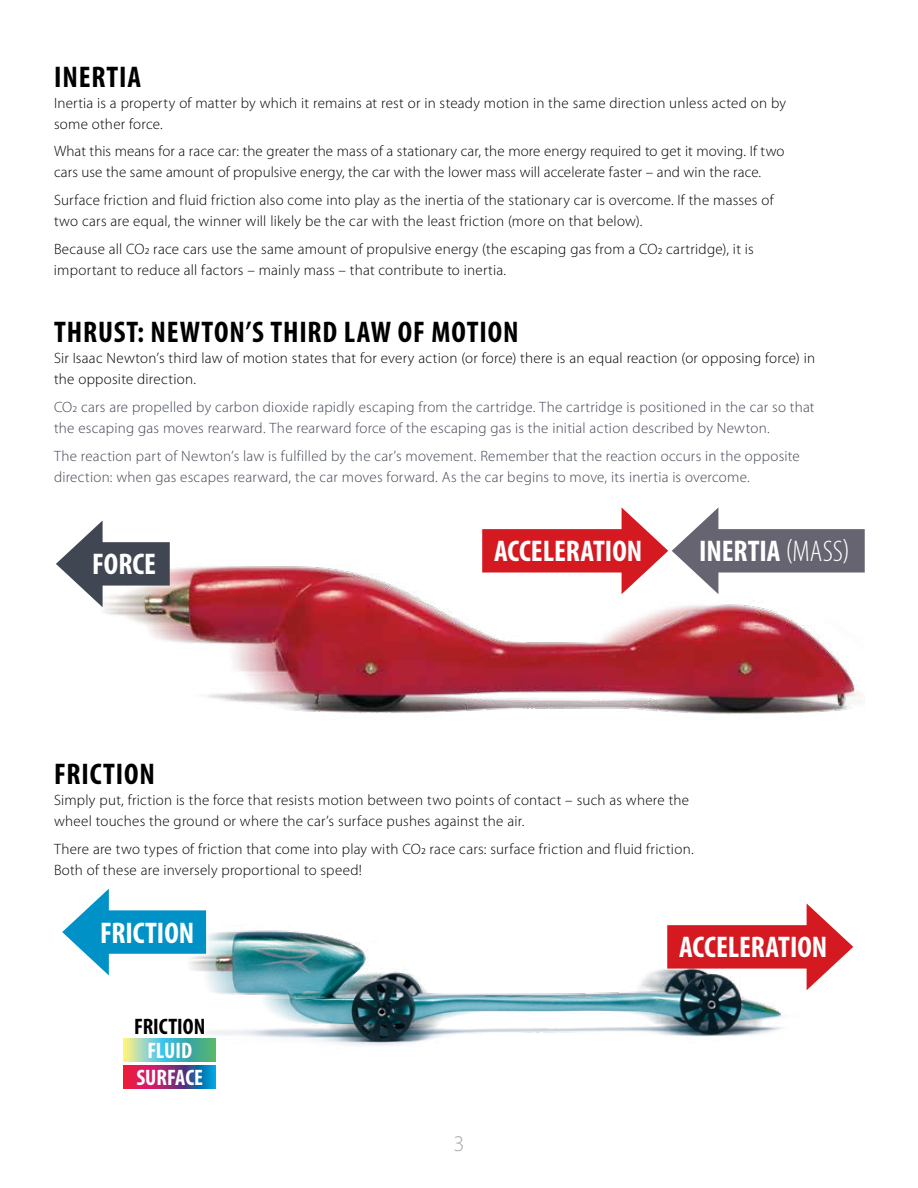
<style>
.page{position:relative;width:918px;height:1188px;background:#fff}
.page>*{position:absolute;margin:0;border:0;box-sizing:border-box;transform-origin:0 0}
.t1{font:700 condensed 30px "Myriad Pro";color:#fff}
.t2{font:700 condensed 30px "Myriad Pro";letter-spacing:.03em;color:#000}
.t3{font:700 condensed 22.5px/27px "Myriad Pro";letter-spacing:-.005em;color:#fff;text-align:center}
.t4{font:700 condensed 22.5px "Myriad Pro";color:#000}
.t5{font:300 22.5px "Myriad Pro";color:#a7a9ac}
.t6{font:300 15px/21px "Myriad Pro";letter-spacing:.015em;color:#000}
.t7{font:300 15px/21px "Myriad Pro";letter-spacing:.015em;color:#414653}
.s1{font-weight:300}
</style>
<div class="page">
<div style="left:703px;top:529px;width:162px;height:44px;background:#656470"></div>
<div style="left:482px;top:529px;width:155px;height:44px;background:#d51920"></div>
<svg style="left:622px;top:508px;width:96px;height:31px"></svg>
<svg style="left:807px;top:904px;width:46px;height:59px"></svg>
<img style="left:102px;top:539px;width:763px;height:175px">
<div style="left:87px;top:542px;width:83px;height:44px;background:#414653"></div>
<svg style="left:56px;top:520px;width:47px;height:87px"></svg>
<img style="left:190px;top:906px;width:646px;height:140px">
<svg style="left:124px;top:1038px;width:92px;height:24px;background:#6ac2af"></svg>
<svg style="left:124px;top:1065px;width:92px;height:24px;background:#803b7e"></svg>
<div style="left:93px;top:910px;width:113px;height:44px;background:#0092c7"></div>
<svg style="left:62px;top:889px;width:47px;height:86px"></svg>
<h1 class="t2" style="left:54px;top:58px;width:88px">INERTIA</h1>
<p class="t6" style="left:54px;top:92px;width:734px">Inertia is a property of matter by which it remains at rest or in steady motion in the same direction unless acted on by some other force.</p>
<p class="t6" style="left:54px;top:141px;width:732px">What this means for a race car: the greater the mass of a stationary car, the more energy required to get it moving. If two cars use the same amount of propulsive energy, the car with the lower mass will accelerate faster – and win the race.</p>
<p class="t6" style="left:54px;top:190px;width:721px">Surface friction and fluid friction also come into play as the inertia of the stationary car is overcome. If the masses of two cars are equal, the winner will likely be the car with the least friction (more on that below).</p>
<p class="t6" style="left:54px;top:239px;width:701px">Because all CO2 race cars use the same amount of propulsive energy (the escaping gas from a CO2 cartridge), it is important to reduce all factors – mainly mass – that contribute to inertia.</p>
<h1 class="t2" style="left:54px;top:313px;width:466px">THRUST: NEWTON’S THIRD LAW OF MOTION</h1>
<p class="t6" style="left:54px;top:348px;width:763px">Sir Isaac Newton’s third law of motion states that for every action (or force) there is an equal reaction (or opposing force) in the opposite direction.</p>
<p class="t7" style="left:54px;top:397px;width:762px">CO2 cars are propelled by carbon dioxide rapidly escaping from the cartridge. The cartridge is positioned in the car so that the escaping gas moves rearward. The rearward force of the escaping gas is the initial action described by Newton.</p>
<p class="t7" style="left:54px;top:445px;width:747px">The reaction part of Newton’s law is fulfilled by the car’s movement. Remember that the reaction occurs in the opposite direction: when gas escapes rearward, the car moves forward. As the car begins to move, its inertia is overcome.</p>
<h1 class="t1" style="left:92px;top:545px;width:65px">FORCE</h1>
<h1 class="t1" style="left:494px;top:532px;width:150px">ACCELERATION</h1>
<h1 class="t1" style="left:699px;top:533px;width:152px">INERTIA <span class="s1">(MASS)</span></h1>
<h1 class="t2" style="left:54px;top:756px;width:102px">FRICTION</h1>
<p class="t6" style="left:54px;top:790px;width:637px">Simply put, friction is the force that resists motion between two points of contact – such as where the wheel touches the ground or where the car’s surface pushes against the air.</p>
<p class="t6" style="left:54px;top:839px;width:641px">There are two types of friction that come into play with CO2 race cars: surface friction and fluid friction.<br>Both of these are inversely proportional to speed!</p>
<h1 class="t1" style="left:100px;top:915px;width:96px">FRICTION</h1>
<h2 class="t4" style="left:134px;top:1013px;width:73px">FRICTION</h2>
<h2 class="t3" style="left:136px;top:1037px;width:68px">FLUID<br>SURFACE</h2>
<h2 class="t5" style="left:454px;top:1131px;width:12px">3</h2>
<h1 class="t1" style="left:679px;top:928px;width:150px">ACCELERATION</h1>
</div>
